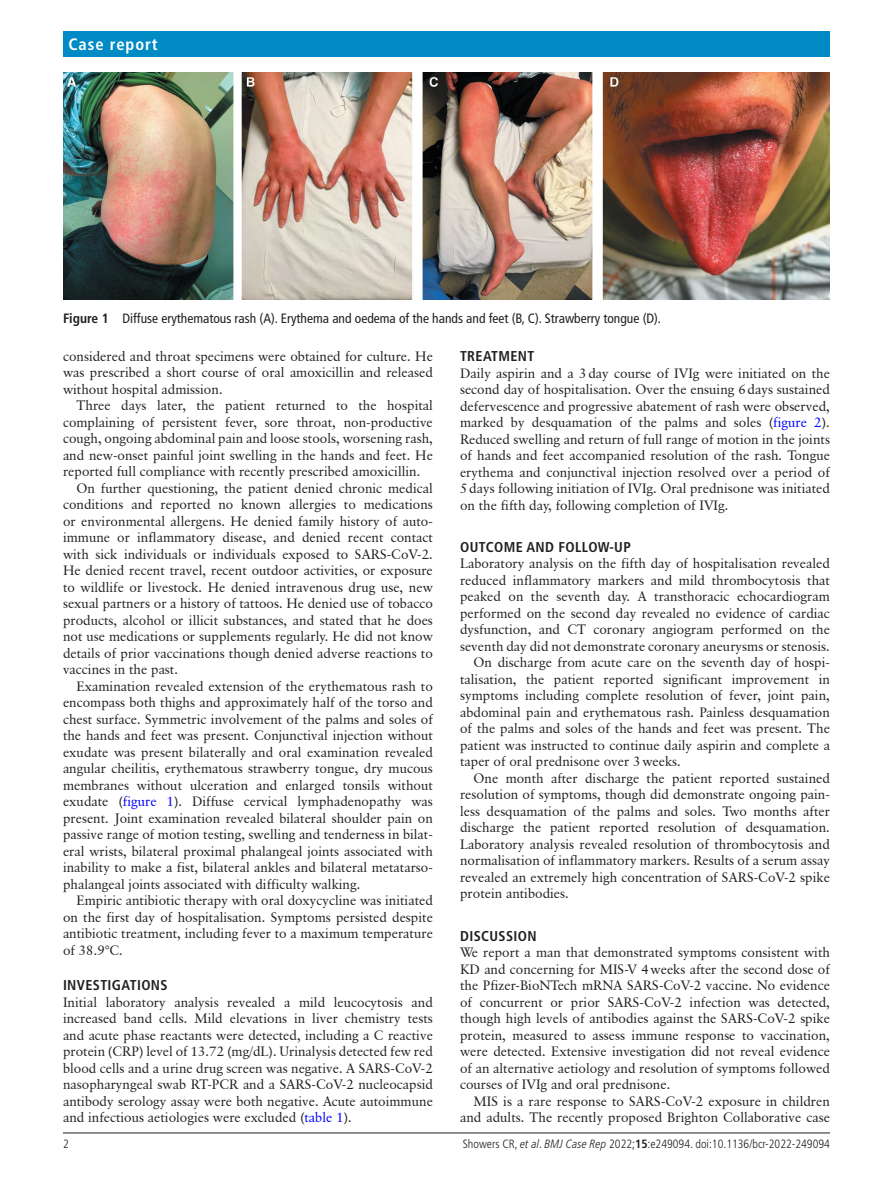
<style>
.page{position:relative;width:893px;height:1191px;background:#fff}
.page>*{position:absolute;margin:0;border:0;box-sizing:border-box;transform-origin:0 0}
.t1{font:700 condensed 16.5px "Frutiger LT Pro";letter-spacing:.055em;color:#fff}
.t2{font:700 condensed 14.25px "Frutiger LT Pro";letter-spacing:.025em;color:#231f20}
.t3{font:13.5px/16.5px "Classical Garamond BT";color:#231f20;text-align:justify}
.t4{font:condensed 13.5px "Frutiger LT Pro";color:#231f20}
.t5{font:300 condensed 12px "Frutiger LT Pro";color:#231f20}
.s1{font-weight:700}
.s2{color:#00f}
.s3{font-style:italic}
</style>
<div class="page">
<hr style="left:63px;top:1132px;width:767px;height:1px;background:#231f20">
<div style="left:63px;top:31px;width:767px;height:25px;background:#008bc5"></div>
<img style="left:63px;top:72px;width:767px;height:227px">
<p class="t1" style="left:69px;top:34px;width:91px">Case report</p>
<p class="t4" style="left:63px;top:311px;width:600px"><span class="s1">Figure 1</span> Diffuse erythematous rash (A). Erythema and oedema of the hands and feet (B, C). Strawberry tongue (D).</p>
<p class="t3" style="left:63px;top:347px;width:371px">considered and throat specimens were obtained for culture. He was prescribed a short course of oral amoxicillin and released without hospital admission.</p>
<p class="t3" style="left:76px;top:397px;width:358px">Three days later, the patient returned to the hospital</p>
<p class="t3" style="left:63px;top:413px;width:371px">complaining of persistent fever, sore throat, non-productive</p>
<p class="t3" style="left:63px;top:430px;width:371px">cough, ongoing abdominal pain and loose stools, worsening rash,</p>
<p class="t3" style="left:63px;top:446px;width:371px">and new-onset painful joint swelling in the hands and feet. He</p>
<p class="t3" style="left:63px;top:463px;width:359px">reported full compliance with recently prescribed amoxicillin.</p>
<p class="t3" style="left:76px;top:479px;width:358px">On further questioning, the patient denied chronic medical</p>
<p class="t3" style="left:63px;top:496px;width:371px">conditions and reported no known allergies to medications</p>
<p class="t3" style="left:63px;top:512px;width:371px">or environmental allergens. He denied family history of auto-</p>
<p class="t3" style="left:63px;top:529px;width:371px">immune or inflammatory disease, and denied recent contact</p>
<p class="t3" style="left:63px;top:545px;width:371px">with sick individuals or individuals exposed to SARS-CoV-2.</p>
<p class="t3" style="left:63px;top:562px;width:371px">He denied recent travel, recent outdoor activities, or exposure</p>
<p class="t3" style="left:63px;top:578px;width:371px">to wildlife or livestock. He denied intravenous drug use, new</p>
<p class="t3" style="left:63px;top:595px;width:371px">sexual partners or a history of tattoos. He denied use of tobacco</p>
<p class="t3" style="left:63px;top:611px;width:371px">products, alcohol or illicit substances, and stated that he does</p>
<p class="t3" style="left:63px;top:628px;width:371px">not use medications or supplements regularly. He did not know</p>
<p class="t3" style="left:63px;top:644px;width:371px">details of prior vaccinations though denied adverse reactions to</p>
<p class="t3" style="left:63px;top:661px;width:117px">vaccines in the past.</p>
<p class="t3" style="left:76px;top:677px;width:358px">Examination revealed extension of the erythematous rash to</p>
<p class="t3" style="left:63px;top:694px;width:371px">encompass both thighs and approximately half of the torso and</p>
<p class="t3" style="left:63px;top:710px;width:371px">chest surface. Symmetric involvement of the palms and soles of</p>
<p class="t3" style="left:63px;top:727px;width:371px">the hands and feet was present. Conjunctival injection without</p>
<p class="t3" style="left:63px;top:743px;width:371px">exudate was present bilaterally and oral examination revealed</p>
<p class="t3" style="left:63px;top:760px;width:371px">angular cheilitis, erythematous strawberry tongue, dry mucous</p>
<p class="t3" style="left:63px;top:776px;width:371px">membranes without ulceration and enlarged tonsils without</p>
<p class="t3" style="left:63px;top:793px;width:371px">exudate (<span class="s2">figure 1</span>). Diffuse cervical lymphadenopathy was</p>
<p class="t3" style="left:63px;top:809px;width:371px">present. Joint examination revealed bilateral shoulder pain on</p>
<p class="t3" style="left:63px;top:826px;width:371px">passive range of motion testing, swelling and tenderness in bilat-</p>
<p class="t3" style="left:63px;top:842px;width:371px">eral wrists, bilateral proximal phalangeal joints associated with</p>
<p class="t3" style="left:63px;top:859px;width:371px">inability to make a fist, bilateral ankles and bilateral metatarso-</p>
<p class="t3" style="left:63px;top:875px;width:299px">phalangeal joints associated with difficulty walking.</p>
<p class="t3" style="left:76px;top:892px;width:358px">Empiric antibiotic therapy with oral doxycycline was initiated</p>
<p class="t3" style="left:63px;top:908px;width:371px">on the first day of hospitalisation. Symptoms persisted despite</p>
<p class="t3" style="left:63px;top:925px;width:371px">antibiotic treatment, including fever to a maximum temperature</p>
<p class="t3" style="left:63px;top:941px;width:61px">of 38.9°C.</p>
<p class="t2" style="left:63px;top:976px;width:106px">INVESTIGATIONS</p>
<p class="t3" style="left:63px;top:993px;width:371px">Initial laboratory analysis revealed a mild leucocytosis and increased band cells. Mild elevations in liver chemistry tests and acute phase reactants were detected, including a C reactive protein (CRP) level of 13.72 (mg/dL). Urinalysis detected few red blood cells and a urine drug screen was negative. A SARS-CoV-2 nasopharyngeal swab RT-PCR and a SARS-CoV-2 nucleocapsid antibody serology assay were both negative. Acute autoimmune and infectious aetiologies were excluded (<span class="s2">table 1</span>).</p>
<p class="t2" style="left:460px;top:348px;width:76px">TREATMENT</p>
<p class="t3" style="left:460px;top:364px;width:371px">Daily aspirin and a 3day course of IVIg were initiated on the second day of hospitalisation. Over the ensuing 6days sustained defervescence and progressive abatement of rash were observed, marked by desquamation of the palms and soles (<span class="s2">figure 2</span>).<br>Reduced swelling and return of full range of motion in the joints of hands and feet accompanied resolution of the rash. Tongue erythema and conjunctival injection resolved over a period of 5days following initiation of IVIg. Oral prednisone was initiated on the fifth day, following completion of IVIg.</p>
<p class="t2" style="left:460px;top:538px;width:172px">OUTCOME AND FOLLOW-UP</p>
<p class="t3" style="left:460px;top:555px;width:371px">Laboratory analysis on the fifth day of hospitalisation revealed</p>
<p class="t3" style="left:460px;top:571px;width:371px">reduced inflammatory markers and mild thrombocytosis that</p>
<p class="t3" style="left:460px;top:588px;width:371px">peaked on the seventh day. A transthoracic echocardiogram</p>
<p class="t3" style="left:460px;top:604px;width:371px">performed on the second day revealed no evidence of cardiac</p>
<p class="t3" style="left:460px;top:621px;width:371px">dysfunction, and CT coronary angiogram performed on the</p>
<p class="t3" style="left:460px;top:637px;width:371px">seventh day did not demonstrate coronary aneurysms or stenosis.</p>
<p class="t3" style="left:474px;top:654px;width:358px">On discharge from acute care on the seventh day of hospi-</p>
<p class="t3" style="left:460px;top:670px;width:371px">talisation, the patient reported significant improvement in</p>
<p class="t3" style="left:460px;top:687px;width:371px">symptoms including complete resolution of fever, joint pain,</p>
<p class="t3" style="left:460px;top:703px;width:371px">abdominal pain and erythematous rash. Painless desquamation</p>
<p class="t3" style="left:460px;top:720px;width:371px">of the palms and soles of the hands and feet was present. The</p>
<p class="t3" style="left:460px;top:736px;width:371px">patient was instructed to continue daily aspirin and complete a</p>
<p class="t3" style="left:460px;top:753px;width:222px">taper of oral prednisone over 3weeks.</p>
<p class="t3" style="left:474px;top:769px;width:358px">One month after discharge the patient reported sustained</p>
<p class="t3" style="left:460px;top:786px;width:371px">resolution of symptoms, though did demonstrate ongoing pain-</p>
<p class="t3" style="left:460px;top:802px;width:371px">less desquamation of the palms and soles. Two months after</p>
<p class="t3" style="left:460px;top:819px;width:371px">discharge the patient reported resolution of desquamation.</p>
<p class="t3" style="left:460px;top:835px;width:371px">Laboratory analysis revealed resolution of thrombocytosis and</p>
<p class="t3" style="left:460px;top:852px;width:371px">normalisation of inflammatory markers. Results of a serum assay</p>
<p class="t3" style="left:460px;top:868px;width:371px">revealed an extremely high concentration of SARS-CoV-2 spike</p>
<p class="t3" style="left:460px;top:885px;width:110px">protein antibodies.</p>
<p class="t2" style="left:460px;top:927px;width:78px">DISCUSSION</p>
<p class="t3" style="left:460px;top:944px;width:371px">We report a man that demonstrated symptoms consistent with KD and concerning for MIS-V 4weeks after the second dose of the Pfizer-BioNTech mRNA SARS-CoV-2 vaccine. No evidence of concurrent or prior SARS-CoV-2 infection was detected, though high levels of antibodies against the SARS-CoV-2 spike protein, measured to assess immune response to vaccination, were detected. Extensive investigation did not reveal evidence of an alternative aetiology and resolution of symptoms followed courses of IVIg and oral prednisone.</p>
<p class="t3" style="left:460px;top:1092px;width:371px;text-align:right">MIS is a rare response to SARS-CoV-2 exposure in children and adults. The recently proposed Brighton Collaborative case</p>
<p class="t5" style="left:63px;top:1136px;width:7px">2</p>
<p class="t5" style="left:463px;top:1136px;width:369px">Showers CR, <span class="s3">et al</span>. <span class="s3">BMJ Case Rep</span> 2022;<span class="s1">15</span>:e249094. doi:10.1136/bcr-2022-249094</p>
</div>
